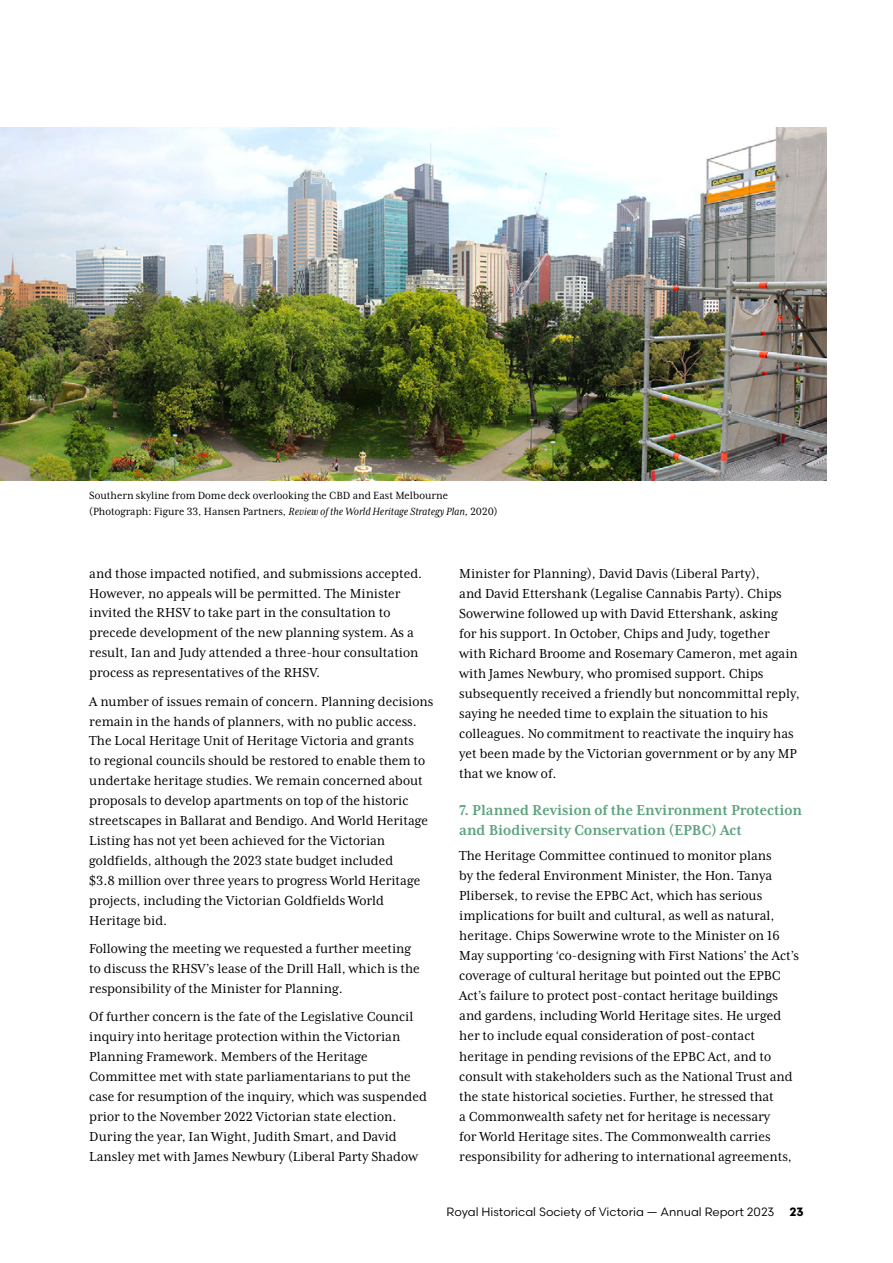
<style>
.page{position:relative;width:893px;height:1263px;background:#fff}
.page>*{position:absolute;margin:0;border:0;box-sizing:border-box;transform-origin:0 0}
.t1{font:700 16.5px/20.1px "Mrs Eaves XL Serif Nar OT";color:#5ea37e}
.t2{font:15px/20px "Mrs Eaves XL Serif Nar OT";color:#000}
.t3{font:12px/16.5px "Mrs Eaves XL Serif Nar OT";color:#000}
.t4{font:12px "Scandia";color:#000}
.s1{font-style:italic}
.s2{font-weight:700}
</style>
<div class="page">
<img style="left:0;top:128px;width:826px;height:352px">
<p class="t3" style="left:89px;top:487px;width:410px">Southern skyline from Dome deck overlooking the CBD and East Melbourne (Photograph: Figure 33, Hansen Partners, <span class="s1">Review of the World Heritage Strategy Plan,</span> 2020)</p>
<p class="t2" style="left:89px;top:563px;width:334px">and those impacted notified, and submissions accepted.<br>However, no appeals will be permitted. The Minister invited the RHSV to take part in the consultation to precede development of the new planning system. As a result, Ian and Judy attended a three-hour consultation process as representatives of the RHSV.</p>
<p class="t2" style="left:89px;top:691px;width:345px">A number of issues remain of concern. Planning decisions remain in the hands of planners, with no public access.<br>The Local Heritage Unit of Heritage Victoria and grants<br>to regional councils should be restored to enable them to undertake heritage studies. We remain concerned about proposals to develop apartments on top of the historic streetscapes in Ballarat and Bendigo. And World Heritage Listing has not yet been achieved for the Victorian goldfields, although the 2023 state budget included<br>$3.8 million over three years to progress World Heritage projects, including the Victorian Goldfields World Heritage bid.</p>
<p class="t2" style="left:89px;top:939px;width:332px">Following the meeting we requested a further meeting to discuss the RHSV’s lease of the Drill Hall, which is the responsibility of the Minister for Planning.</p>
<p class="t2" style="left:89px;top:1007px;width:339px">Of further concern is the fate of the Legislative Council inquiry into heritage protection within the Victorian Planning Framework. Members of the Heritage Committee met with state parliamentarians to put the case for resumption of the inquiry, which was suspended prior to the November 2022 Victorian state election.<br>During the year, Ian Wight, Judith Smart, and David Lansley met with James Newbury (Liberal Party Shadow</p>
<p class="t2" style="left:459px;top:563px;width:342px">Minister for Planning), David Davis (Liberal Party),<br>and David Ettershank (Legalise Cannabis Party). Chips Sowerwine followed up with David Ettershank, asking<br>for his support. In October, Chips and Judy, together with Richard Broome and Rosemary Cameron, met again with James Newbury, who promised support. Chips subsequently received a friendly but noncommittal reply, saying he needed time to explain the situation to his colleagues. No commitment to reactivate the inquiry has yet been made by the Victorian government or by any MP that we know of.</p>
<p class="t1" style="left:459px;top:800px;width:344px">7. Planned Revision of the Environment Protection and Biodiversity Conservation (EPBC) Act</p>
<p class="t2" style="left:459px;top:845px;width:341px">The Heritage Committee continued to monitor plans<br>by the federal Environment Minister, the Hon. Tanya Plibersek, to revise the EPBC Act, which has serious implications for built and cultural, as well as natural, heritage. Chips Sowerwine wrote to the Minister on 16<br>May supporting ‘co-designing with First Nations’ the Act’s coverage of cultural heritage but pointed out the EPBC Act’s failure to protect post-contact heritage buildings and gardens, including World Heritage sites. He urged her to include equal consideration of post-contact heritage in pending revisions of the EPBC Act, and to consult with stakeholders such as the National Trust and the state historical societies. Further, he stressed that<br>a Commonwealth safety net for heritage is necessary<br>for World Heritage sites. The Commonwealth carries responsibility for adhering to international agreements,</p>
<p class="t4" style="left:447px;top:1204px;width:359px">Royal Historical Society of Victoria — Annual Report 2023 <span class="s2">23</span></p>
</div>
